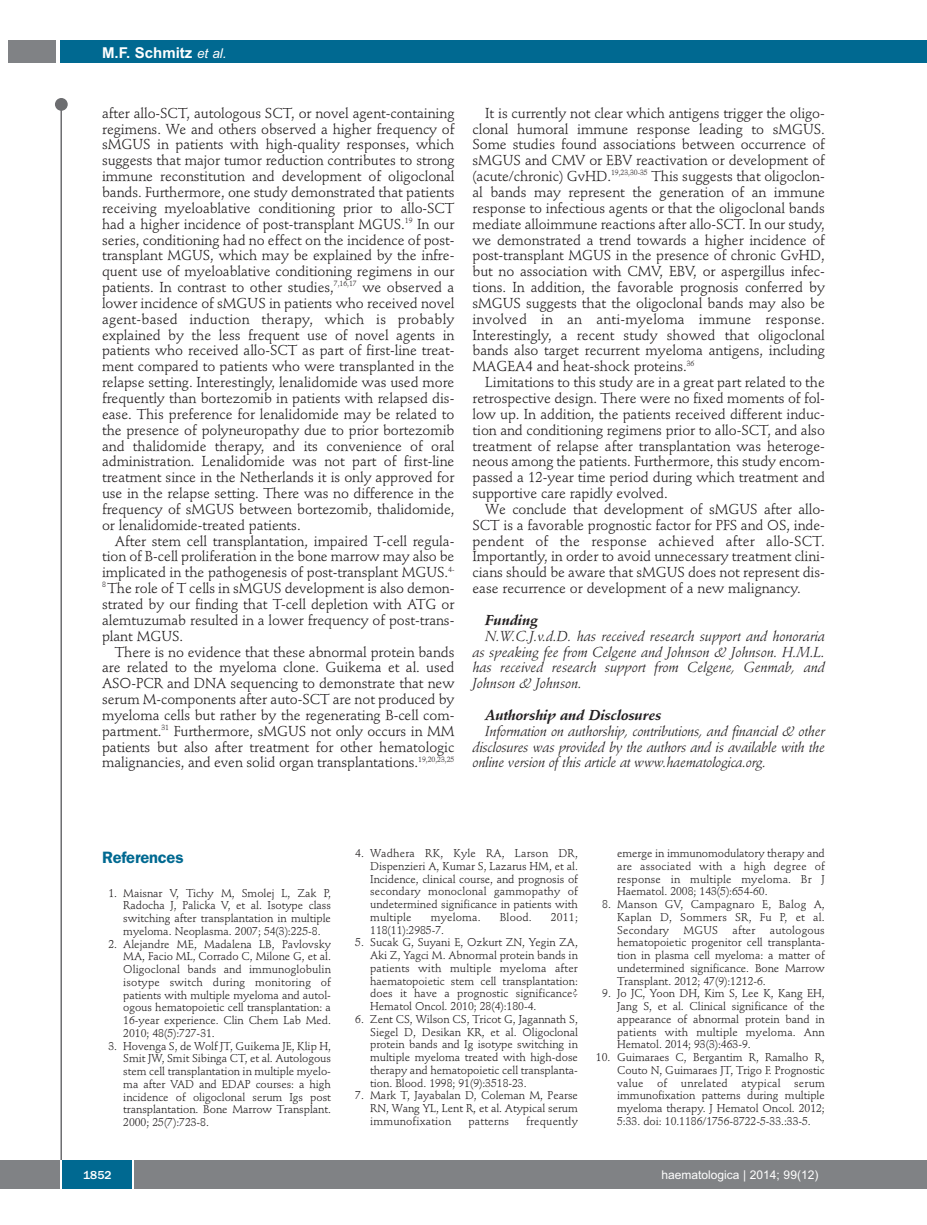
<style>
.page{position:relative;width:927px;height:1225px;background:#fff}
.page>*{position:absolute;margin:0;border:0;box-sizing:border-box;transform-origin:0 0}
.t1{font:600 16.5px "Franklin Gothic";letter-spacing:-.01em;color:#006991}
.t2{font:700 15px "Arial";color:#fff}
.t3{font:14.25px/15.9px "Stempel Schneidler";letter-spacing:-.005em;color:#231f20;text-align:justify}
.t4{font:italic 14.25px/15.9px "Stempel Schneidler";letter-spacing:-.01em;color:#231f20;text-align:justify}
.t5{font:italic 700 14.25px "Stempel Schneidler";letter-spacing:-.005em;color:#231f20}
.t6{font:12px "Arial";color:#fff}
.t7{font:500 12px "Franklin Gothic";color:#fff}
.t8{font:11.25px/12.8px "Stempel Schneidler";letter-spacing:-.005em;color:#231f20;text-align:justify}
.t9{font:11.25px "Stempel Schneidler";letter-spacing:.015em;color:#231f20}
.s1{font-weight:400;font-style:italic;font-size:13.5px}
</style>
<div class="page">
<div style="left:911px;top:40px;width:16px;height:22px;background:#006991"></div>
<div style="left:910px;top:1160px;width:17px;height:28px;background:#808285"></div>
<div style="left:55px;top:98px;width:13px;height:13px;background:#6c6d70;border-radius:50%"></div>
<hr style="left:60px;top:101px;width:2px;height:1061px;background:#6c6d70">
<div style="left:60px;top:40px;width:852px;height:22px;background:#006991"></div>
<div style="left:9px;top:40px;width:47px;height:22px;background:#808285"></div>
<div style="left:0;top:1160px;width:911px;height:28px;background:#808285"></div>
<div style="left:62px;top:1160px;width:71px;height:28px;background:#006991"></div>
<hr style="left:60px;top:1160px;width:2px;height:28px;background:#fff">
<svg style="left:133px;top:1160px;width:1px;height:28px"></svg>
<p class="t2" style="left:102px;top:44px;width:126px">M.F. Schmitz <span class="s1">et al.</span></p>
<p class="t3" style="left:102px;top:106px;width:354px">after allo-SCT, autologous SCT, or novel agent-containing regimens. We and others observed a higher frequency of sMGUS in patients with high-quality responses, which suggests that major tumor reduction contributes to strong immune reconstitution and development of oligoclonal bands. Furthermore, one study demonstrated that patients receiving myeloablative conditioning prior to allo-SCT had a higher incidence of post-transplant MGUS.<sup>19</sup> In our series, conditioning had no effect on the incidence of post&shy;transplant MGUS, which may be explained by the infre&shy;quent use of myeloablative conditioning regimens in our patients. In contrast to other studies,<sup>7,16,17</sup> we observed a lower incidence of sMGUS in patients who received novel agent-based induction therapy, which is probably explained by the less frequent use of novel agents in patients who received allo-SCT as part of first-line treat&shy;ment compared to patients who were transplanted in the relapse setting. Interestingly, lenalidomide was used more frequently than bortezomib in patients with relapsed dis&shy;ease. This preference for lenalidomide may be related to the presence of polyneuropathy due to prior bortezomib and thalidomide therapy, and its convenience of oral administration. Lenalidomide was not part of first-line treatment since in the Netherlands it is only approved for use in the relapse setting. There was no difference in the frequency of sMGUS between bortezomib, thalidomide, or lenalidomide-treated patients.</p>
<p class="t3" style="left:102px;top:534px;width:354px;text-indent:13px">After stem cell transplantation, impaired T-cell regula&shy;tion of B-cell proliferation in the bone marrow may also be implicated in the pathogenesis of post-transplant MGUS.<sup>4- 8</sup> The role of T cells in sMGUS development is also demon&shy;strated by our finding that T-cell depletion with ATG or alemtuzumab resulted in a lower frequency of post-trans&shy;plant MGUS.</p>
<p class="t3" style="left:102px;top:645px;width:354px;text-indent:13px">There is no evidence that these abnormal protein bands are related to the myeloma clone. Guikema et al. used ASO-PCR and DNA sequencing to demonstrate that new serum M-components after auto-SCT are not produced by myeloma cells but rather by the regenerating B-cell com&shy;partment.<sup>31</sup> Furthermore, sMGUS not only occurs in MM patients but also after treatment for other hematologic malignancies, and even solid organ transplantations.<sup>19,20,23,25</sup></p>
<p class="t3" style="left:472px;top:106px;width:354px;text-indent:13px">It is currently not clear which antigens trigger the oligo&shy;clonal humoral immune response leading to sMGUS.<br>Some studies found associations between occurrence of sMGUS and CMV or EBV reactivation or development of (acute/chronic) GvHD.<sup>19,23,30-35</sup> This suggests that oligoclon&shy;al bands may represent the generation of an immune response to infectious agents or that the oligoclonal bands mediate alloimmune reactions after allo-SCT. In our study, we demonstrated a trend towards a higher incidence of post-transplant MGUS in the presence of chronic GvHD, but no association with CMV, EBV, or aspergillus infec&shy;tions. In addition, the favorable prognosis conferred by sMGUS suggests that the oligoclonal bands may also be involved in an anti-myeloma immune response.<br>Interestingly, a recent study showed that oligoclonal bands also target recurrent myeloma antigens, including MAGEA4 and heat-shock proteins.<sup>36</sup></p>
<p class="t3" style="left:472px;top:376px;width:354px;text-indent:13px">Limitations to this study are in a great part related to the retrospective design. There were no fixed moments of fol&shy;low up. In addition, the patients received different induc&shy;tion and conditioning regimens prior to allo-SCT, and also treatment of relapse after transplantation was heteroge&shy;neous among the patients. Furthermore, this study encom&shy;passed a 12-year time period during which treatment and supportive care rapidly evolved.</p>
<p class="t3" style="left:472px;top:502px;width:354px;text-indent:13px">We conclude that development of sMGUS after allo-SCT is a favorable prognostic factor for PFS and OS, inde&shy;pendent of the response achieved after allo-SCT.<br>Importantly, in order to avoid unnecessary treatment clini&shy;cians should be aware that sMGUS does not represent dis&shy;ease recurrence or development of a new malignancy.</p>
<p class="t5" style="left:485px;top:614px;width:54px">Funding</p>
<p class="t4" style="left:472px;top:629px;width:354px;text-indent:13px">N.W.C.J.v.d.D. has received research support and honoraria as speaking fee from Celgene and Johnson &amp; Johnson. H.M.L. has received research support from Celgene, Genmab, and Johnson &amp; Johnson.</p>
<p class="t5" style="left:485px;top:709px;width:178px">Authorship and Disclosures</p>
<p class="t4" style="left:472px;top:724px;width:354px;text-indent:13px">Information on authorship, contributions, and financial &amp; other disclosures was provided by the authors and is available with the online version of this article at www.haematologica.org.</p>
<p class="t1" style="left:102px;top:851px;width:83px">References</p>
<p class="t8" style="left:123px;top:887px;width:209px;text-indent:-15px">1. Maisnar V, Tichy M, Smolej L, Zak P, Radocha J, Palicka V, et al. Isotype class switching after transplantation in multiple myeloma. Neoplasma. 2007; 54(3):225-8.</p>
<p class="t8" style="left:123px;top:938px;width:209px;text-indent:-15px">2. Alejandre ME, Madalena LB, Pavlovsky MA, Facio ML, Corrado C, Milone G, et al.<br>Oligoclonal bands and immunoglobulin isotype switch during monitoring of patients with multiple myeloma and autol&shy;ogous hematopoietic cell transplantation: a 16-year experience. Clin Chem Lab Med.<br>2010; 48(5):727-31.</p>
<p class="t8" style="left:123px;top:1040px;width:209px;text-indent:-15px">3. Hovenga S, de Wolf JT, Guikema JE, Klip H, Smit JW, Smit Sibinga CT, et al. Autologous stem cell transplantation in multiple myelo&shy;ma after VAD and EDAP courses: a high incidence of oligoclonal serum Igs post transplantation. Bone Marrow Transplant.<br>2000; 25(7):723-8.</p>
<p class="t8" style="left:370px;top:848px;width:209px;text-indent:-15px">4. Wadhera RK, Kyle RA, Larson DR, Dispenzieri A, Kumar S, Lazarus HM, et al.<br>Incidence, clinical course, and prognosis of secondary monoclonal gammopathy of undetermined significance in patients with multiple</p>
<p class="t9" style="left:431px;top:912px;width:51px">myeloma.</p>
<p class="t8" style="left:500px;top:911px;width:34px">Blood.</p>
<p class="t8" style="left:551px;top:911px;width:28px">2011;</p>
<p class="t8" style="left:370px;top:924px;width:75px">118(11):2985-7.</p>
<p class="t8" style="left:370px;top:937px;width:209px;text-indent:-15px">5. Sucak G, Suyani E, Ozkurt ZN, Yegin ZA, Aki Z, Yagci M. Abnormal protein bands in patients with multiple myeloma after haematopoietic stem cell transplantation: does it have a prognostic significance?<br>Hematol Oncol. 2010; 28(4):180-4.</p>
<p class="t8" style="left:370px;top:1013px;width:209px;text-indent:-15px">6. Zent CS, Wilson CS, Tricot G, Jagannath S, Siegel D, Desikan KR, et al. Oligoclonal protein bands and Ig isotype switching in multiple myeloma treated with high-dose therapy and hematopoietic cell transplanta&shy;tion. Blood. 1998; 91(9):3518-23.</p>
<p class="t8" style="left:370px;top:1090px;width:209px;text-indent:-15px">7. Mark T, Jayabalan D, Coleman M, Pearse RN, Wang YL, Lent R, et al. Atypical serum immunofixation</p>
<p class="t9" style="left:468px;top:1116px;width:42px">patterns</p>
<p class="t9" style="left:526px;top:1116px;width:53px">frequently</p>
<p class="t8" style="left:617px;top:848px;width:209px">emerge in immunomodulatory therapy and are associated with a high degree of response in multiple myeloma. Br J Haematol. 2008; 143(5):654-60.</p>
<p class="t8" style="left:617px;top:899px;width:209px;text-indent:-15px">8. Manson GV, Campagnaro E, Balog A, Kaplan D, Sommers SR, Fu P, et al.<br>Secondary</p>
<p class="t8" style="left:617px;top:924px;width:209px;text-indent:153px">autologous hematopoietic progenitor cell transplanta&shy;tion in plasma cell myeloma: a matter of undetermined significance. Bone Marrow Transplant. 2012; 47(9):1212-6.</p>
<p class="t8" style="left:617px;top:988px;width:209px;text-indent:-15px">9. Jo JC, Yoon DH, Kim S, Lee K, Kang EH, Jang S, et al. Clinical significance of the appearance of abnormal protein band in patients with multiple myeloma. Ann Hematol. 2014; 93(3):463-9.</p>
<p class="t8" style="left:617px;top:1052px;width:209px;text-indent:-21px">10. Guimaraes C, Bergantim R, Ramalho R, Couto N, Guimaraes JT, Trigo F. Prognostic value of unrelated atypical serum immunofixation patterns during multiple myeloma therapy. J Hematol Oncol. 2012; 5:33. doi: 10.1186/1756-8722-5-33.:33-5.</p>
<p class="t8" style="left:684px;top:924px;width:36px">MGUS</p>
<p class="t8" style="left:732px;top:924px;width:24px">after</p>
<p class="t7" style="left:83px;top:1167px;width:30px">1852</p>
<p class="t6" style="left:661px;top:1167px;width:158px">haematologica | 2014; 99(12)</p>
</div>
